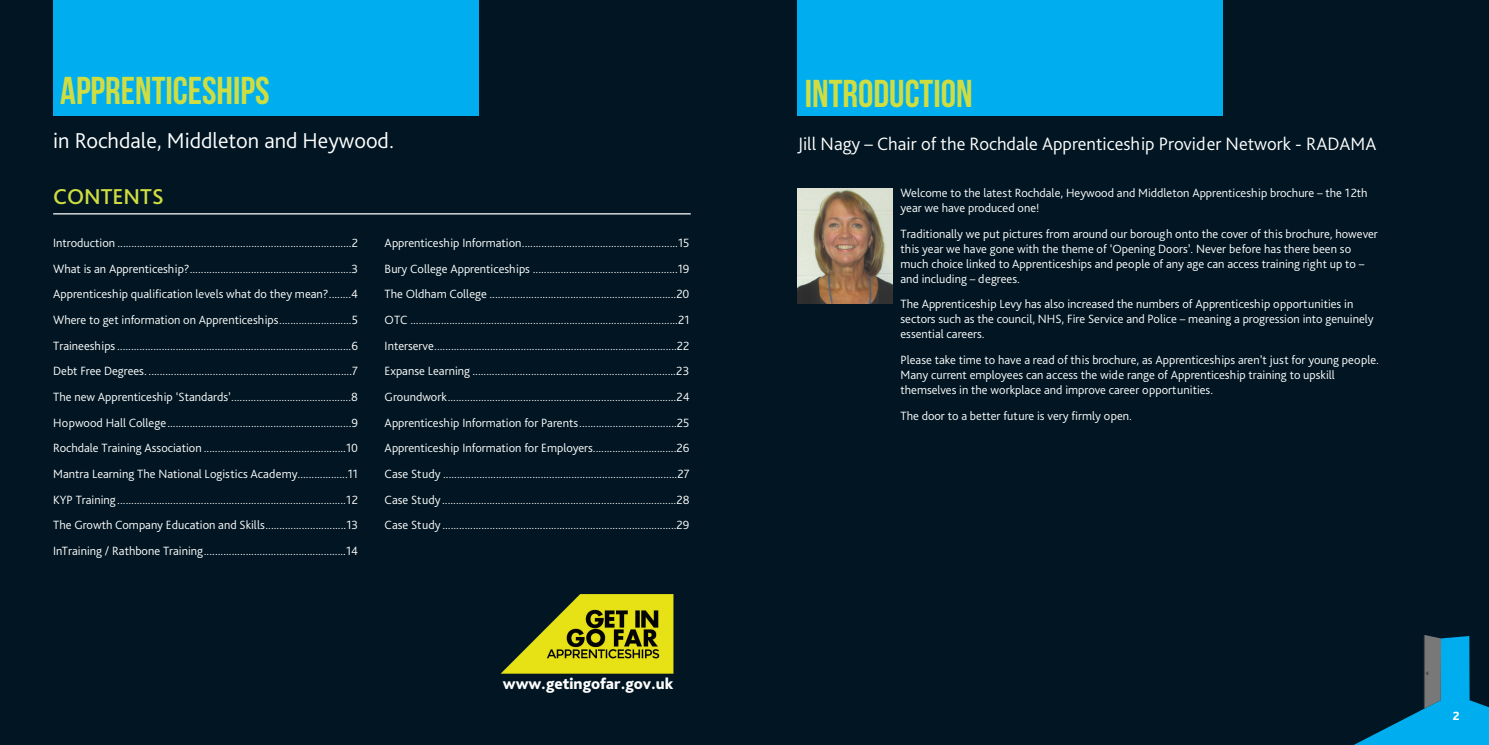
<style>
.page{position:relative;width:1489px;height:745px;background:#fff}
.page>*{position:absolute;margin:0;border:0;box-sizing:border-box;transform-origin:0 0}
.t1{font:700 38.75px "Bebas Neue";color:#d0dd41}
.t2{font:300 22.5px "Bliss Pro";color:#fff}
.t3{font:500 22.5px "Bliss Pro";color:#d0dd41}
.t4{font:300 18.75px "Bliss Pro";color:#fff}
.t5{font:800 16.25px "Bliss Pro";color:#fff}
.t6{font:300 12.5px/25.6px "Bliss Pro";color:#fff}
.t7{font:800 12.5px "Bliss Pro";color:#fff}
</style>
<div class="page">
<div style="left:0;top:0;width:1488px;height:744px;background:#011622"></div>
<div style="left:53px;top:0;width:425px;height:115px;background:#00aeef"></div>
<div style="left:797px;top:0;width:425px;height:115px;background:#00aeef"></div>
<svg style="left:1356px;top:635px;width:132px;height:109px"></svg>
<img style="left:797px;top:188px;width:95px;height:115px">
<img style="left:501px;top:594px;width:172px;height:79px">
<hr style="left:53px;top:213px;width:637px;height:1px;background:#fff">
<h1 class="t1" style="left:60px;top:67px;width:211px">APPRENTICESHIPS</h1>
<h1 class="t1" style="left:804px;top:71px;width:169px">INTRODUCTION</h1>
<h2 class="t2" style="left:53px;top:130px;width:342px">in Rochdale, Middleton and Heywood.</h2>
<h2 class="t3" style="left:53px;top:186px;width:112px">CONTENTS</h2>
<p class="t6" style="left:53px;top:231px;width:306px;text-align:justify">Introduction ....................................................................................2<br>What is an Apprenticeship?..........................................................3<br>Apprenticeship qualification levels what do they mean?........4<br>Where to get information on Apprenticeships..........................5<br>Traineeships....................................................................................6<br>Debt Free Degrees. .........................................................................7<br>The new Apprenticeship ‘Standards’...........................................8<br>Hopwood Hall College..................................................................9<br>Rochdale Training Association ...................................................10<br>Mantra Learning The National Logistics Academy..................11<br>KYP Training..................................................................................12<br>The Growth Company Education and Skills.............................13<br>InTraining / Rathbone Training...................................................14</p>
<p class="t6" style="left:384px;top:231px;width:306px;text-align:justify">Apprenticeship Information........................................................15<br>Bury College Apprenticeships ....................................................19<br>The Oldham College ...................................................................20<br>OTC ................................................................................................21<br>Interserve.......................................................................................22<br>Expanse Learning .........................................................................23<br>Groundwork..................................................................................24<br>Apprenticeship Information for Parents...................................25<br>Apprenticeship Information for Employers..............................26<br>Case Study ....................................................................................27<br>Case Study....................................................................................28<br>Case Study ....................................................................................29</p>
<h3 class="t5" style="left:503px;top:675px;width:172px">www.getingofar.gov.uk</h3>
<h3 class="t4" style="left:797px;top:135px;width:580px">Jill Nagy – Chair of the Rochdale Apprenticeship Provider Network - RADAMA</h3>
<p class="t6" style="left:900px;top:186px;width:468px;line-height:15px">Welcome to the latest Rochdale, Heywood and Middleton Apprenticeship brochure – the 12th year we have produced one!</p>
<p class="t6" style="left:900px;top:226px;width:479px;line-height:15px">Traditionally we put pictures from around our borough onto the cover of this brochure, however this year we have gone with the theme of ‘Opening Doors’. Never before has there been so much choice linked to Apprenticeships and people of any age can access training right up to – and including – degrees.</p>
<p class="t6" style="left:900px;top:297px;width:474px;line-height:15px">The Apprenticeship Levy has also increased the numbers of Apprenticeship opportunities in sectors such as the council, NHS, Fire Service and Police – meaning a progression into genuinely essential careers.</p>
<p class="t6" style="left:900px;top:353px;width:480px;line-height:15px">Please take time to have a read of this brochure, as Apprenticeships aren’t just for young people.<br>Many current employees can access the wide range of Apprenticeship training to upskill themselves in the workplace and improve career opportunities.</p>
<p class="t6" style="left:900px;top:403px;width:233px">The door to a better future is very firmly open.</p>
<p class="t7" style="left:1452px;top:709px;width:8px">2</p>
</div>
